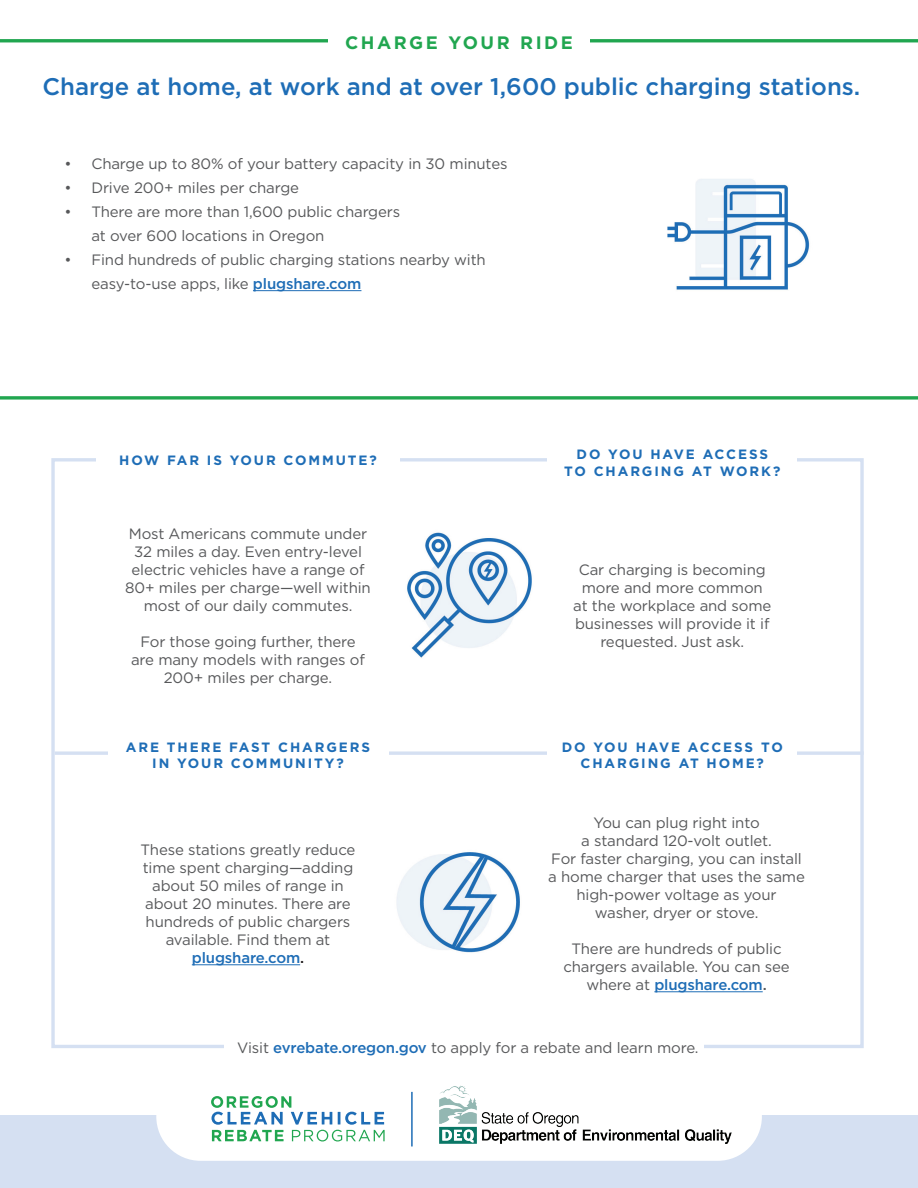
<style>
.page{position:relative;width:918px;height:1188px;background:#fff}
.page>*{position:absolute;margin:0;border:0;box-sizing:border-box;transform-origin:0 0}
.t1{font:500 24px "Gotham HTF";color:#1e6db6}
.t2{font:700 18px "Gotham HTF";letter-spacing:.14em;color:#21a650}
.t3{font:15px/18px "Gotham HTF";letter-spacing:-.01em;color:#57585a;text-align:center}
.t4{font:700 13.5px/16.2px "Gotham HTF";letter-spacing:.14em;color:#1e6db6;text-align:center}
.s1{font-weight:500;color:#1e6db6}
.s2{font-weight:500;color:#231f20}
.s3{font-weight:500}
</style>
<div class="page">
<hr style="left:0;top:39px;width:918px;height:3px;background:#21a650">
<div style="left:328px;top:26px;width:262px;height:30px;background:#fff"></div>
<img style="left:667px;top:179px;width:143px;height:111px">
<div style="left:0;top:1116px;width:918px;height:72px;background:#d5e0f2"></div>
<div style="left:156px;top:1072px;width:606px;height:89px;background:#fff;border-radius:44px"></div>
<svg style="left:211px;top:1096px;width:174px;height:46px"></svg>
<img style="left:439px;top:1086px;width:293px;height:57px">
<hr style="left:411px;top:1092px;width:2px;height:54px;background:#1e6db6">
<svg style="left:0;top:396px;width:918px;height:4px;background:#43b36a"></svg>
<hr style="left:192px;top:965px;width:108px;height:1px;background:#1e6db6">
<hr style="left:654px;top:992px;width:109px;height:1px;background:#1e6db6">
<svg style="left:55px;top:751px;width:809px;height:4px"></svg>
<div style="left:548px;top:740px;width:249px;height:30px;background:#fff"></div>
<div style="left:108px;top:739px;width:280px;height:30px;background:#fff"></div>
<img style="left:407px;top:532px;width:125px;height:126px">
<img style="left:396px;top:852px;width:124px;height:101px">
<hr style="left:253px;top:290px;width:108px;height:1px;background:#1e6db6">
<p class="t2" style="left:345px;top:32px;width:229px">CHARGE YOUR RIDE</p>
<h1 class="t1" style="left:43px;top:73px;width:819px">Charge at home, at work and at over 1,600 public charging stations.</h1>
<p class="t3" style="left:64px;top:154px;width:445px">• Charge up to 80% of your battery capacity in 30 minutes</p>
<p class="t3" style="left:64px;top:178px;width:236px">• Drive 200+ miles per charge</p>
<p class="t3" style="left:91px;top:199px;width:310px;line-height:24px;text-align:left;text-indent:-27px">• There are more than 1,600 public chargers at over 600 locations in Oregon</p>
<p class="t3" style="left:91px;top:247px;width:396px;line-height:24px;text-align:left;text-indent:-27px">• Find hundreds of public charging stations nearby with easy-to-use apps, like <span class="s1">plugshare.com</span></p>
<p class="t4" style="left:119px;top:452px;width:259px">HOW FAR IS YOUR COMMUTE?</p>
<p class="t3" style="left:125px;top:524px;width:247px">Most Americans commute under<br>32 miles a day. Even entry-level electric vehicles have a range of<br>80+ miles per charge—well within most of our daily commutes.</p>
<p class="t3" style="left:131px;top:632px;width:235px">For those going further, there are many models with ranges of<br>200+ miles per charge.</p>
<p class="t4" style="left:564px;top:446px;width:218px">DO YOU HAVE ACCESS<br>TO CHARGING AT WORK?</p>
<p class="t3" style="left:573px;top:560px;width:200px">Car charging is becoming more and more common at the workplace and some businesses will provide it if requested. Just ask.</p>
<p class="t4" style="left:126px;top:739px;width:246px">ARE THERE FAST CHARGERS<br>IN YOUR COMMUNITY?</p>
<p class="t4" style="left:562px;top:739px;width:223px">DO YOU HAVE ACCESS TO<br>CHARGING AT HOME?</p>
<p class="t3" style="left:141px;top:840px;width:216px">These stations greatly reduce time spent charging—adding about 50 miles of range in about 20 minutes. There are hundreds of public chargers available. Find them at <span class="s1">plugshare.com</span><span class="s2">.</span></p>
<p class="t3" style="left:548px;top:813px;width:258px">You can plug right into<br>a standard 120-volt outlet.<br>For faster charging, you can install a home charger that uses the same high-power voltage as your washer, dryer or stove.</p>
<p class="t3" style="left:563px;top:939px;width:228px">There are hundreds of public chargers available. You can see where at <span class="s1">plugshare.com</span><span class="s3">.</span></p>
<p class="t3" style="left:237px;top:1039px;width:463px">Visit <span class="s1">evrebate.oregon.gov</span> to apply for a rebate and learn more.</p>
</div>
